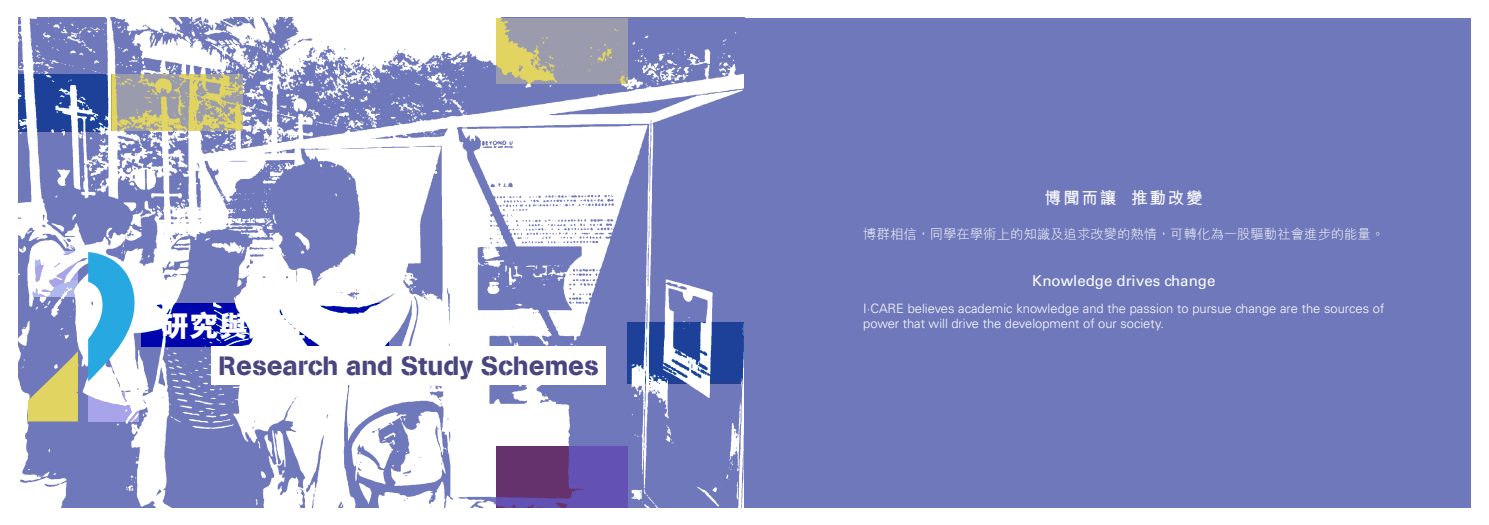
<style>
.page{position:relative;width:1489px;height:525px;background:#fff}
.page>*{position:absolute;margin:0;border:0;box-sizing:border-box;transform-origin:0 0}
.t1{font:800 29.75px "M Hei HK";letter-spacing:-.02em;color:#fff}
.t2{font:26.25px "AG Book Stencil";color:#494581}
.t3{font:700 16.75px "M Hei HK";letter-spacing:.1em;color:#fff}
.t4{font:15px "Univers";color:#fff}
.t5{font:300 13.38px "M Hei HK";color:#fff}
.t6{font:300 12.88px "Univers";color:#fff}
</style>
<div class="page">
<img style="left:18px;top:18px;width:726px;height:489px">
<svg style="left:627px;top:322px;width:117px;height:61px;fill:#1d4099"></svg>
<div style="left:744px;top:18px;width:726px;height:489px;background:#6f78ba"></div>
<svg style="left:496px;top:446px;width:132px;height:61px;background:#644292"></svg>
<svg style="left:496px;top:18px;width:132px;height:65px;background:#a9a79d"></svg>
<svg style="left:88px;top:252px;width:46px;height:129px"></svg>
<svg style="left:28px;top:351px;width:50px;height:70px;background:#b8b380"></svg>
<svg style="left:88px;top:393px;width:50px;height:28px"></svg>
<svg style="left:31px;top:252px;width:47px;height:44px"></svg>
<svg style="left:112px;top:74px;width:131px;height:57px;background:#b8b48c"></svg>
<svg style="left:18px;top:74px;width:94px;height:57px;fill:#1d4099"></svg>
<svg style="left:142px;top:304px;width:246px;height:42px"></svg>
<div style="left:211px;top:346px;width:395px;height:38px;background:#fff"></div>
<p class="t3" style="left:1044px;top:186px;width:160px">博聞而讓 推動改變</p>
<p class="t5" style="left:863px;top:225px;width:522px">博群相信，同學在學術上的知識及追求改變的熱情，可轉化為一股驅動社會進步的能量。</p>
<p class="t4" style="left:1032px;top:271px;width:184px">Knowledge drives change</p>
<p class="t6" style="left:863px;top:300px;width:522px">I·CARE believes academic knowledge and the passion to pursue change are the sources of</p>
<p class="t1" style="left:160px;top:305px;width:206px">研究與調查計劃</p>
<p class="t6" style="left:863px;top:315px;width:302px">power that will drive the development of our society.</p>
<p class="t2" style="left:219px;top:350px;width:382px">Research and Study Schemes</p>
</div>
